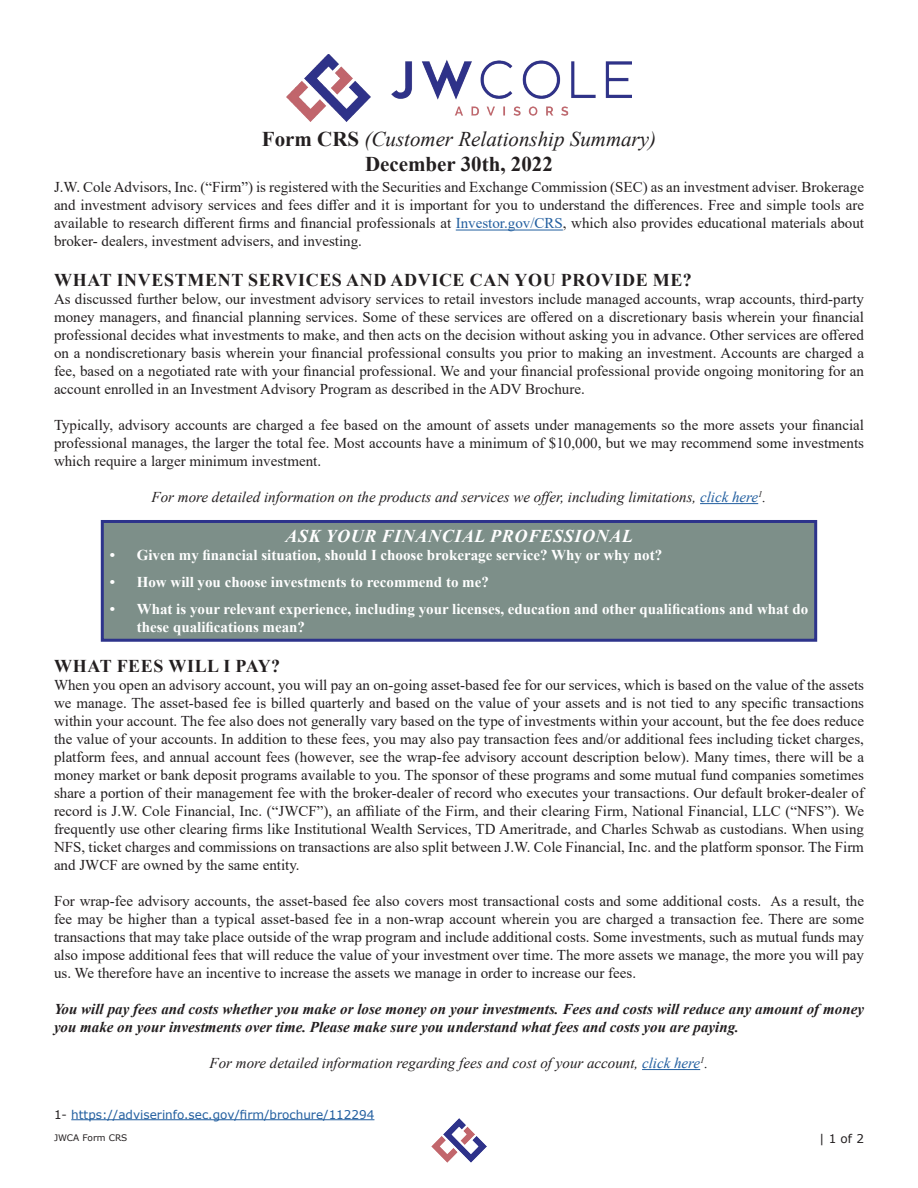
<style>
.page{position:relative;width:918px;height:1188px;background:#fff}
.page>*{position:absolute;margin:0;border:0;box-sizing:border-box;transform-origin:0 0}
.t1{font:italic 21px/25.2px "Times New Roman";color:#231f20;text-align:center}
.t2{font:700 18px "Times New Roman";letter-spacing:.035em;color:#231f20}
.t3{font:italic 700 18px "Times New Roman";letter-spacing:.035em;color:#fff}
.t4{font:15px/18px "Times New Roman";color:#231f20;text-align:justify}
.t5{font:700 15px/18px "Times New Roman";color:#fff}
.t6{font:italic 700 15px/18px "Times New Roman";color:#231f20}
.t7{font:italic 15px "Times New Roman";color:#231f20}
.t8{font:12px "Verdana";color:#215e9f}
.t9{font:12px "Verdana";color:#231f20}
.t10{font:9px "Verdana";color:#231f20}
.s1{font-weight:700;font-style:normal}
.s2{color:#215e9f}
.s3{color:#231f20}
</style>
<div class="page">
<img style="left:431px;top:1119px;width:56px;height:44px">
<img style="left:286px;top:54px;width:346px;height:67px">
<hr style="left:456px;top:230px;width:107px;height:1px;background:#215e9f">
<hr style="left:700px;top:503px;width:58px;height:1px;background:#215e9f">
<hr style="left:642px;top:1069px;width:58px;height:1px;background:#215e9f">
<div style="left:102px;top:521px;width:714px;height:119px;background:#7d8f89"></div>
<div style="left:101px;top:520px;width:716px;height:122px;border:3px solid #2d338b"></div>
<hr style="left:71px;top:1119px;width:303px;height:1px;background:#215e9f">
<h1 class="t1" style="left:262px;top:126px;width:396px"><span class="s1">Form CRS</span> (Customer Relationship Summary)<br><span class="s1">December 30th, 2022</span></h1>
<p class="t4" style="left:54px;top:178px;width:812px">J.W. Cole Advisors, Inc. (“Firm”) is registered with the Securities and Exchange Commission (SEC) as an investment adviser. Brokerage and investment advisory services and fees differ and it is important for you to understand the differences. Free and simple tools are available to research different firms and financial professionals at <span class="s2">Investor.gov/CRS</span>, which also provides educational materials about broker- dealers, investment advisers, and investing.</p>
<p class="t2" style="left:54px;top:267px;width:639px">WHAT INVESTMENT SERVICES AND ADVICE CAN YOU PROVIDE ME?</p>
<p class="t4" style="left:54px;top:289px;width:812px">As discussed further below, our investment advisory services to retail investors include managed accounts, wrap accounts, third-party money managers, and financial planning services. Some of these services are offered on a discretionary basis wherein your financial professional decides what investments to make, and then acts on the decision without asking you in advance. Other services are offered on a nondiscretionary basis wherein your financial professional consults you prior to making an investment. Accounts are charged a fee, based on a negotiated rate with your financial professional. We and your financial professional provide ongoing monitoring for an account enrolled in an Investment Advisory Program as described in the ADV Brochure.</p>
<p class="t4" style="left:54px;top:415px;width:812px">Typically, advisory accounts are charged a fee based on the amount of assets under managements so the more assets your financial professional manages, the larger the total fee. Most accounts have a minimum of $10,000, but we may recommend some investments which require a larger minimum investment.</p>
<p class="t7" style="left:152px;top:487px;width:616px">For more detailed information on the products and services we offer, including limitations, <span class="s2">click here</span><sup>1</sup>.</p>
<p class="t3" style="left:285px;top:523px;width:349px">ASK YOUR FINANCIAL PROFESSIONAL</p>
<p class="t5" style="left:110px;top:545px;width:554px">• Given my financial situation, should I choose brokerage service? Why or why not?</p>
<p class="t5" style="left:110px;top:572px;width:381px">• How will you choose investments to recommend to me?</p>
<p class="t5" style="left:137px;top:599px;width:673px;text-indent:-27px">• What is your relevant experience, including your licenses, education and other qualifications and what do these qualifications mean?</p>
<p class="t2" style="left:54px;top:653px;width:227px">WHAT FEES WILL I PAY?</p>
<p class="t4" style="left:54px;top:675px;width:812px">When you open an advisory account, you will pay an on-going asset-based fee for our services, which is based on the value of the assets we manage. The asset-based fee is billed quarterly and based on the value of your assets and is not tied to any specific transactions within your account. The fee also does not generally vary based on the type of investments within your account, but the fee does reduce the value of your accounts. In addition to these fees, you may also pay transaction fees and/or additional fees including ticket charges, platform fees, and annual account fees (however, see the wrap-fee advisory account description below). Many times, there will be a money market or bank deposit programs available to you. The sponsor of these programs and some mutual fund companies sometimes share a portion of their management fee with the broker-dealer of record who executes your transactions. Our default broker-dealer of record is J.W. Cole Financial, Inc. (“JWCF”), an affiliate of the Firm, and their clearing Firm, National Financial, LLC (“NFS”). We frequently use other clearing firms like Institutional Wealth Services, TD Ameritrade, and Charles Schwab as custodians. When using NFS, ticket charges and commissions on transactions are also split between J.W. Cole Financial, Inc. and the platform sponsor. The Firm and JWCF are owned by the same entity.</p>
<p class="t4" style="left:54px;top:891px;width:812px">For wrap-fee advisory accounts, the asset-based fee also covers most transactional costs and some additional costs. As a result, the fee may be higher than a typical asset-based fee in a non-wrap account wherein you are charged a transaction fee. There are some transactions that may take place outside of the wrap program and include additional costs. Some investments, such as mutual funds may also impose additional fees that will reduce the value of your investment over time. The more assets we manage, the more you will pay us. We therefore have an incentive to increase the assets we manage in order to increase our fees.</p>
<p class="t6" style="left:54px;top:999px;width:812px">You will pay fees and costs whether you make or lose money on your investments. Fees and costs will reduce any amount of money you make on your investments over time. Please make sure you understand what fees and costs you are paying.</p>
<p class="t7" style="left:210px;top:1053px;width:500px">For more detailed information regarding fees and cost of your account, <span class="s2">click here</span><sup>1</sup>.</p>
<p class="t8" style="left:54px;top:1106px;width:322px"><span class="s3">1-</span> https://adviserinfo.sec.gov/firm/brochure/112294</p>
<p class="t10" style="left:54px;top:1131px;width:75px">JWCA Form CRS</p>
<p class="t9" style="left:819px;top:1131px;width:46px">| 1 of 2</p>
</div>
